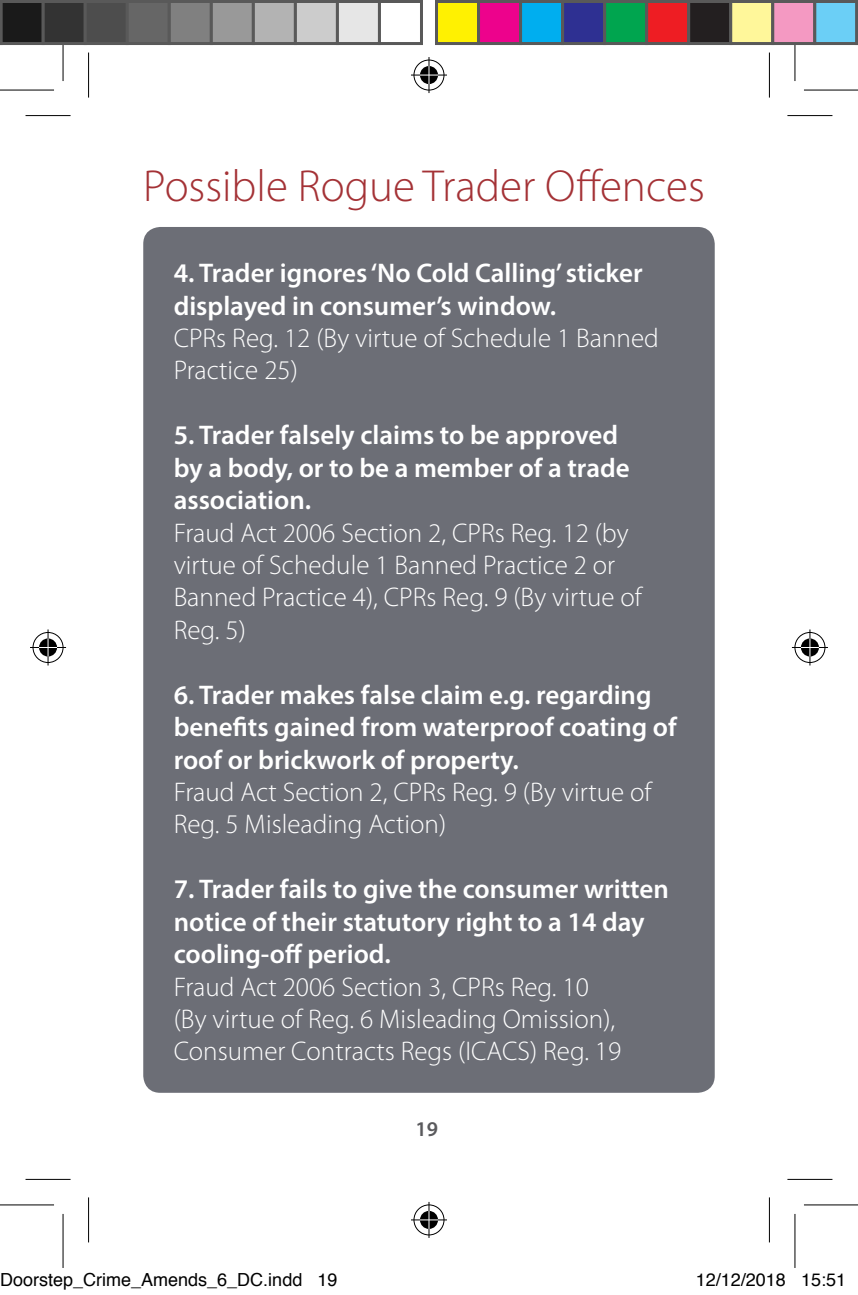
<style>
.page{position:relative;width:858px;height:1295px;background:#fff}
.page>*{position:absolute;margin:0;border:0;box-sizing:border-box;transform-origin:0 0}
.t1{font:300 45px "Myriad Pro";color:#a43236}
.t2{font:600 27px/32.4px "Myriad Pro";color:#fff}
.t3{font:300 27px/32.4px "Myriad Pro";color:#fff}
.t4{font:600 21px "Myriad Pro";color:#5a5a5d}
.t5{font:18px "Helvetica";color:#000}
</style>
<div class="page">
<div style="left:143px;top:227px;width:571px;height:865px;background:#6c6e76;border-radius:17px"></div>
<svg style="left:769px;top:53px;width:1px;height:45px"></svg>
<svg style="left:769px;top:1197px;width:1px;height:44px"></svg>
<hr style="left:26px;top:115px;width:45px;height:1px;background:#000">
<hr style="left:787px;top:115px;width:45px;height:1px;background:#000">
<hr style="left:26px;top:1178px;width:45px;height:1px;background:#000">
<hr style="left:787px;top:1178px;width:45px;height:1px;background:#000">
<hr style="left:88px;top:53px;width:1px;height:45px;background:#000">
<hr style="left:88px;top:1196px;width:1px;height:45px;background:#000">
<hr style="left:768px;top:53px;width:1px;height:45px;background:#000">
<hr style="left:768px;top:1196px;width:1px;height:45px;background:#000">
<svg style="left:0;top:90px;width:54px;height:1px"></svg>
<svg style="left:804px;top:90px;width:53px;height:1px"></svg>
<svg style="left:0;top:1205px;width:54px;height:1px"></svg>
<svg style="left:804px;top:1205px;width:53px;height:1px"></svg>
<svg style="left:795px;top:45px;width:1px;height:36px"></svg>
<svg style="left:795px;top:1214px;width:1px;height:53px"></svg>
<hr style="left:0;top:89px;width:54px;height:1px;background:#000">
<hr style="left:803px;top:89px;width:54px;height:1px;background:#000">
<hr style="left:0;top:1203px;width:54px;height:2px;background:#000">
<hr style="left:803px;top:1203px;width:54px;height:2px;background:#000">
<hr style="left:62px;top:27px;width:2px;height:54px;background:#000">
<hr style="left:62px;top:1213px;width:2px;height:54px;background:#000">
<hr style="left:794px;top:27px;width:1px;height:54px;background:#000">
<hr style="left:794px;top:1213px;width:1px;height:54px;background:#000">
<div style="left:412px;top:58px;width:34px;height:34px;border:4px solid #fff;border-radius:50%"></div>
<hr style="left:411px;top:73px;width:36px;height:4px;background:#fff">
<svg style="left:427px;top:57px;width:4px;height:36px"></svg>
<div style="left:418px;top:64px;width:22px;height:22px;border:4px solid #fff;border-radius:50%"></div>
<div style="left:413px;top:60px;width:31px;height:30px;border:1px solid #000;border-radius:50%"></div>
<hr style="left:411px;top:74px;width:36px;height:2px;background:#000">
<hr style="left:428px;top:57px;width:1px;height:36px;background:#000">
<svg style="left:420px;top:66px;width:18px;height:18px"></svg>
<div style="left:412px;top:1202px;width:34px;height:34px;border:4px solid #fff;border-radius:50%"></div>
<svg style="left:411px;top:1217px;width:36px;height:4px"></svg>
<svg style="left:427px;top:1202px;width:4px;height:35px"></svg>
<div style="left:418px;top:1208px;width:22px;height:22px;border:4px solid #fff;border-radius:50%"></div>
<div style="left:413px;top:1204px;width:31px;height:30px;border:1px solid #000;border-radius:50%"></div>
<hr style="left:411px;top:1218px;width:36px;height:2px;background:#000">
<hr style="left:428px;top:1201px;width:1px;height:36px;background:#000">
<svg style="left:420px;top:1210px;width:18px;height:18px"></svg>
<div style="left:31px;top:630px;width:34px;height:34px;border:4px solid #fff;border-radius:50%"></div>
<svg style="left:31px;top:645px;width:34px;height:4px"></svg>
<svg style="left:46px;top:629px;width:4px;height:36px"></svg>
<div style="left:37px;top:636px;width:22px;height:22px;border:4px solid #fff;border-radius:50%"></div>
<div style="left:33px;top:632px;width:30px;height:30px;border:1px solid #000;border-radius:50%"></div>
<hr style="left:30px;top:646px;width:36px;height:2px;background:#000">
<hr style="left:48px;top:629px;width:1px;height:36px;background:#000">
<svg style="left:39px;top:638px;width:18px;height:18px"></svg>
<div style="left:792px;top:630px;width:34px;height:34px;border:4px solid #fff;border-radius:50%"></div>
<hr style="left:791px;top:645px;width:36px;height:4px;background:#fff">
<svg style="left:807px;top:629px;width:4px;height:36px"></svg>
<div style="left:798px;top:636px;width:22px;height:22px;border:4px solid #fff;border-radius:50%"></div>
<div style="left:794px;top:632px;width:31px;height:30px;border:1px solid #000;border-radius:50%"></div>
<hr style="left:791px;top:646px;width:36px;height:2px;background:#000">
<hr style="left:809px;top:629px;width:1px;height:36px;background:#000">
<svg style="left:800px;top:638px;width:18px;height:18px"></svg>
<div style="left:1px;top:2px;width:42px;height:42px;background:#1a1a1a"></div>
<div style="left:0;top:0;width:45px;height:45px;border:3px solid #595959"></div>
<div style="left:43px;top:2px;width:42px;height:42px;background:#333"></div>
<div style="left:42px;top:0;width:45px;height:45px;border:3px solid #595959"></div>
<div style="left:85px;top:2px;width:42px;height:42px;background:#4d4d4d"></div>
<div style="left:84px;top:0;width:45px;height:45px;border:3px solid #595959"></div>
<div style="left:127px;top:2px;width:42px;height:42px;background:#666"></div>
<div style="left:126px;top:0;width:45px;height:45px;border:3px solid #595959"></div>
<div style="left:169px;top:2px;width:42px;height:42px;background:#808080"></div>
<div style="left:168px;top:0;width:45px;height:45px;border:3px solid #595959"></div>
<div style="left:211px;top:2px;width:42px;height:42px;background:#999"></div>
<div style="left:210px;top:0;width:45px;height:45px;border:3px solid #595959"></div>
<div style="left:253px;top:2px;width:42px;height:42px;background:#b3b3b3"></div>
<div style="left:252px;top:0;width:45px;height:45px;border:3px solid #595959"></div>
<div style="left:295px;top:2px;width:42px;height:42px;background:#ccc"></div>
<div style="left:294px;top:0;width:45px;height:45px;border:3px solid #595959"></div>
<div style="left:337px;top:2px;width:42px;height:42px;background:#e6e6e6"></div>
<div style="left:336px;top:0;width:45px;height:45px;border:3px solid #595959"></div>
<div style="left:378px;top:0;width:45px;height:45px;border:3px solid #595959"></div>
<div style="left:436px;top:2px;width:42px;height:42px;background:#fff101"></div>
<div style="left:435px;top:0;width:45px;height:45px;border:3px solid #595959"></div>
<div style="left:478px;top:2px;width:42px;height:42px;background:#ed028c"></div>
<div style="left:477px;top:0;width:45px;height:45px;border:3px solid #595959"></div>
<div style="left:520px;top:2px;width:42px;height:42px;background:#00aeef"></div>
<div style="left:519px;top:0;width:45px;height:45px;border:3px solid #595959"></div>
<div style="left:562px;top:2px;width:42px;height:42px;background:#2e3092"></div>
<div style="left:561px;top:0;width:45px;height:45px;border:3px solid #595959"></div>
<div style="left:604px;top:2px;width:42px;height:42px;background:#00a54f"></div>
<div style="left:603px;top:0;width:45px;height:45px;border:3px solid #595959"></div>
<div style="left:646px;top:2px;width:42px;height:42px;background:#ee1d23"></div>
<div style="left:645px;top:0;width:45px;height:45px;border:3px solid #595959"></div>
<div style="left:688px;top:2px;width:42px;height:42px;background:#231f20"></div>
<div style="left:687px;top:0;width:45px;height:45px;border:3px solid #595959"></div>
<div style="left:730px;top:2px;width:42px;height:42px;background:#fff79a"></div>
<div style="left:729px;top:0;width:45px;height:45px;border:3px solid #595959"></div>
<div style="left:772px;top:2px;width:42px;height:42px;background:#f499c2"></div>
<div style="left:771px;top:0;width:45px;height:45px;border:3px solid #595959"></div>
<div style="left:814px;top:2px;width:42px;height:42px;background:#6bcff6"></div>
<div style="left:813px;top:0;width:44px;height:45px;border:3px solid #595959"></div>
<svg style="left:855px;top:0;width:2px;height:45px"></svg>
<p class="t1" style="left:143px;top:159px;width:563px">Possible Rogue Trader Offences</p>
<p class="t2" style="left:174px;top:256px;width:470px">4. Trader ignores ‘No Cold Calling’ sticker displayed in consumer’s window.</p>
<p class="t3" style="left:174px;top:321px;width:486px">CPRs Reg. 12 (By virtue of Schedule 1 Banned<br>Practice 25)</p>
<p class="t2" style="left:174px;top:418px;width:457px">5. Trader falsely claims to be approved by a body, or to be a member of a trade association.</p>
<p class="t3" style="left:174px;top:516px;width:469px">Fraud Act 2006 Section 2, CPRs Reg. 12 (by virtue of Schedule 1 Banned Practice 2 or<br>Banned Practice 4), CPRs Reg. 9 (By virtue of<br>Reg. 5)</p>
<p class="t2" style="left:174px;top:677px;width:504px">6. Trader makes false claim e.g. regarding benefits gained from waterproof coating of roof or brickwork of property.</p>
<p class="t3" style="left:174px;top:775px;width:479px">Fraud Act Section 2, CPRs Reg. 9 (By virtue of<br>Reg. 5 Misleading Action)</p>
<p class="t2" style="left:174px;top:872px;width:496px">7. Trader fails to give the consumer written notice of their statutory right to a 14 day cooling-off period.</p>
<p class="t3" style="left:174px;top:969px;width:449px">Fraud Act 2006 Section 3, CPRs Reg. 10 (By virtue of Reg. 6 Misleading Omission),<br>Consumer Contracts Regs (ICACS) Reg. 19</p>
<p class="t4" style="left:415px;top:1114px;width:24px">19</p>
<p class="t5" style="left:0;top:1265px;width:339px">Doorstep_Crime_Amends_6_DC.indd 19</p>
<p class="t5" style="left:695px;top:1265px;width:152px">12/12/2018 15:51</p>
</div>
